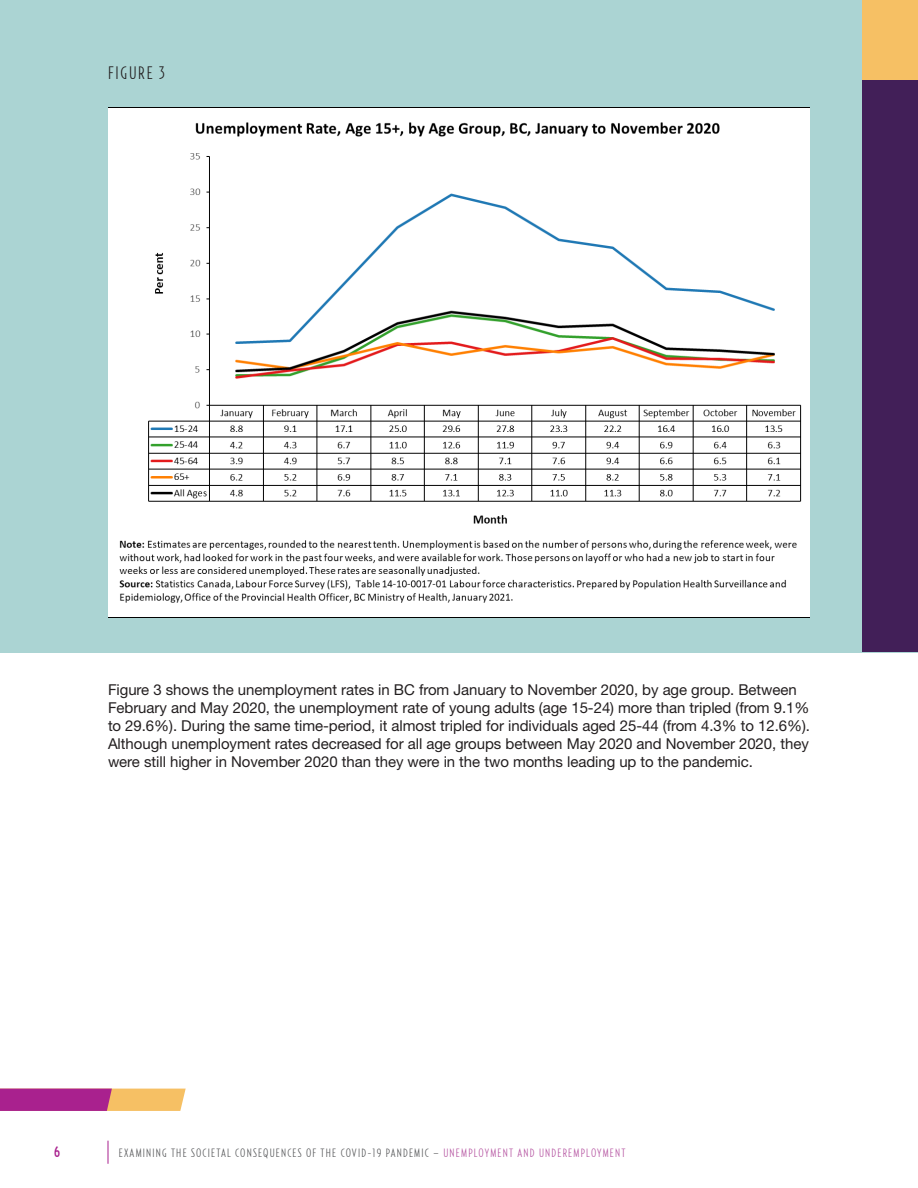
<style>
.page{position:relative;width:918px;height:1188px;background:#fff}
.page>*{position:absolute;margin:0;border:0;box-sizing:border-box;transform-origin:0 0}
.t1{font:300 18px "Relay Comp";color:#231f20}
.Body{font:15px/18px "Helvetica Neue LT Std";letter-spacing:-.005em;color:#231f20}
.t2{font:500 15px "Relay Comp";color:#a9218e}
.t3{font:300 12px "Relay Comp";letter-spacing:.1em;color:#57585a}
.t4{font:300 12px "Relay Comp";letter-spacing:.1em;color:#b554a1}
.s1{color:#b554a1}
</style>
<div class="page">
<div style="left:0;top:0;width:918px;height:652px;background:#abd4d3"></div>
<svg style="left:0;top:1089px;width:186px;height:22px;background:#c8637f"></svg>
<svg style="left:108px;top:1141px;width:1px;height:23px"></svg>
<div style="left:862px;top:80px;width:56px;height:572px;background:#421f58"></div>
<div style="left:862px;top:0;width:56px;height:80px;background:#f6c064"></div>
<img style="left:108px;top:108px;width:702px;height:510px">
<p class="t1" style="left:108px;top:62px;width:59px">FIGURE 3</p>
<p class="Body" style="left:108px;top:681px;width:704px">Figure 3 shows the unemployment rates in BC from January to November 2020, by age group. Between February and May 2020, the unemployment rate of young adults (age 15-24) more than tripled (from 9.1% to 29.6%). During the same time-period, it almost tripled for individuals aged 25-44 (from 4.3% to 12.6%).<br>Although unemployment rates decreased for all age groups between May 2020 and November 2020, they were still higher in November 2020 than they were in the two months leading up to the pandemic.</p>
<p class="t2" style="left:54px;top:1143px;width:7px">6</p>
<p class="t3" style="left:119px;top:1146px;width:338px">EXAMINING THE SOCIETAL CONSEQUENCES OF THE COVID-19 PANDEMIC – <span class="s1">UNEMPLO</span></p>
<p class="t4" style="left:485px;top:1146px;width:13px">YMENT</p>
<p class="t4" style="left:518px;top:1146px;width:7px">AND</p>
<p class="t4" style="left:539px;top:1146px;width:36px">UNDEREMPLO</p>
<p class="t4" style="left:597px;top:1146px;width:13px">YMENT</p>
</div>
